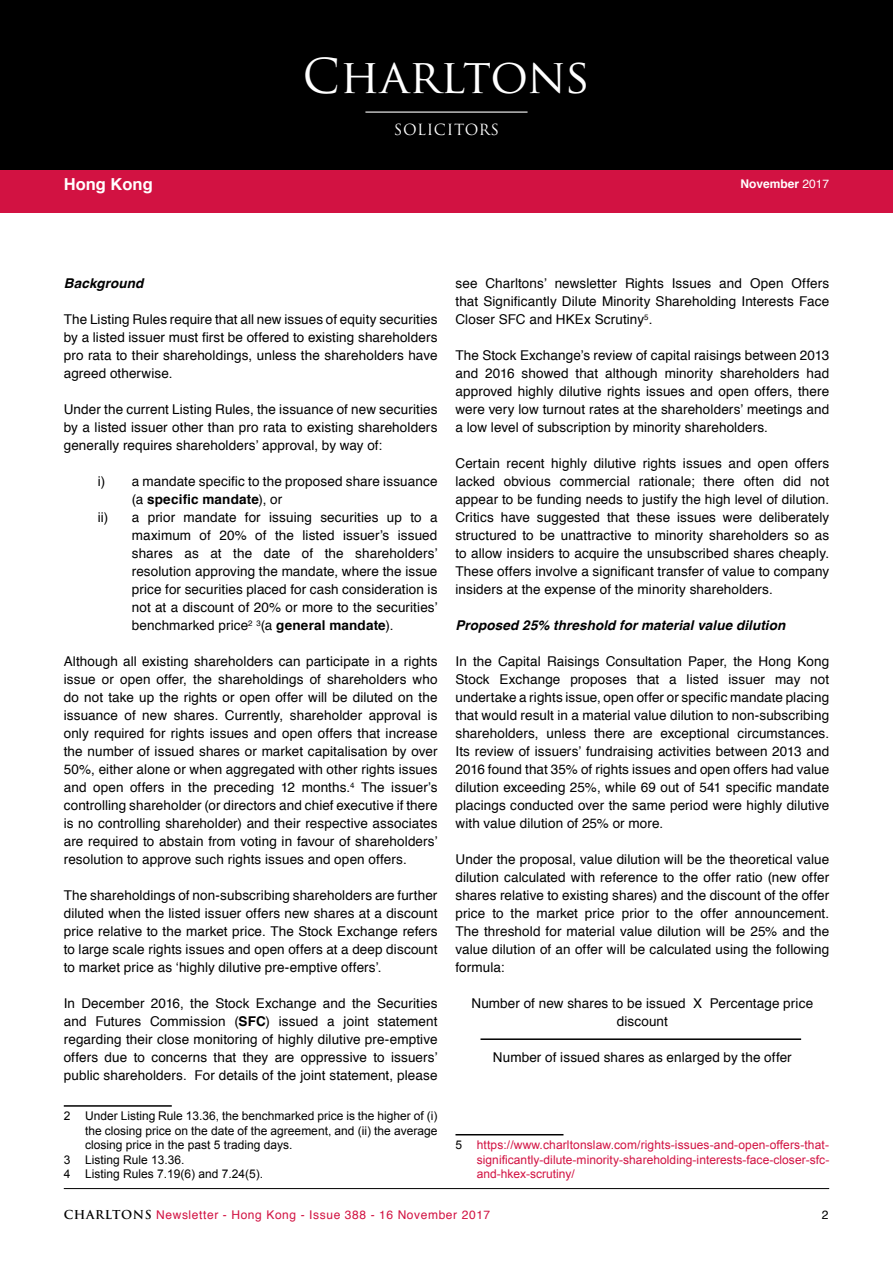
<style>
.page{position:relative;width:893px;height:1263px;background:#fff}
.page>*{position:absolute;margin:0;border:0;box-sizing:border-box;transform-origin:0 0}
.t1{font:46.8px "Trajan Pro";color:#fff}
.t2{font:700 16.5px "Helvetica";color:#fff}
.t3{font:15px "Trajan Pro";letter-spacing:.04em;color:#fff}
.t4{font:13.5px/18px "Helvetica";letter-spacing:.01em;color:#000;text-align:justify}
.t5{font:italic 700 13.5px "Helvetica";letter-spacing:.01em;color:#000}
.t6{font:700 13.5px "Helvetica";letter-spacing:.01em;color:#000}
.t7{font:12px "Arial";color:#000}
.t8{font:12px/14.4px "Arial";letter-spacing:.005em;color:#d21242;text-align:justify}
.t9{font:12px "Helvetica";letter-spacing:.05em;color:#d21242}
.t10{font:700 12px "Helvetica";color:#fff}
.t11{font:12px "Helvetica";color:#000}
.s1{font-weight:400}
.s2{font-weight:700}
.s3{color:#000}
.s4{font-family:"Trajan Pro";font-weight:700;color:#000}
</style>
<div class="page">
<div style="left:0;top:194px;width:893px;height:19px;background:#d21242"></div>
<hr style="left:64px;top:1188px;width:765px;height:1px;background:#000">
<div style="left:0;top:0;width:893px;height:170px;background:#000"></div>
<div style="left:0;top:170px;width:893px;height:32px;background:#d21242"></div>
<hr style="left:365px;top:112px;width:162px;height:1px;background:#fff">
<hr style="left:64px;top:1105px;width:108px;height:2px;background:#000">
<hr style="left:455px;top:1134px;width:108px;height:1px;background:#000">
<hr style="left:480px;top:1038px;width:321px;height:2px;background:#000">
<p class="t2" style="left:64px;top:171px;width:90px">Hong Kong</p>
<h1 class="t1" style="left:303px;top:47px;width:289px">Charltons</h1>
<p class="t3" style="left:394px;top:120px;width:107px">SOLICITORS</p>
<p class="t10" style="left:740px;top:174px;width:90px">November <span class="s1">2017</span></p>
<p class="t5" style="left:64px;top:272px;width:81px">Background</p>
<p class="t4" style="left:64px;top:311px;width:375px">The Listing Rules require that all new issues of equity securities by a listed issuer must first be offered to existing shareholders pro rata to their shareholdings, unless the shareholders have agreed otherwise.</p>
<p class="t4" style="left:64px;top:401px;width:375px">Under the current Listing Rules, the issuance of new securities by a listed issuer other than pro rata to existing shareholders generally requires shareholders’ approval, by way of:</p>
<p class="t4" style="left:98px;top:473px;width:341px">i) a mandate specific to the proposed share issuance</p>
<p class="t6" style="left:132px;top:488px;width:152px"><span class="s1">(a</span> specific mandate<span class="s1">), or</span></p>
<p class="t4" style="left:98px;top:509px;width:341px">ii) a prior mandate for issuing securities up to a</p>
<p class="t4" style="left:132px;top:527px;width:307px">maximum of 20% of the listed issuer’s issued</p>
<p class="t4" style="left:132px;top:545px;width:307px">shares as at the date of the shareholders’</p>
<p class="t4" style="left:132px;top:563px;width:307px">resolution approving the mandate, where the issue</p>
<p class="t4" style="left:132px;top:581px;width:307px">price for securities placed for cash consideration is</p>
<p class="t4" style="left:132px;top:599px;width:307px">not at a discount of 20% or more to the securities’</p>
<p class="t4" style="left:132px;top:617px;width:263px">benchmarked price<sup>2</sup> <sup>3</sup>(a <span class="s2">general mandate</span>).</p>
<p class="t4" style="left:64px;top:653px;width:375px">Although all existing shareholders can participate in a rights issue or open offer, the shareholdings of shareholders who do not take up the rights or open offer will be diluted on the issuance of new shares. Currently, shareholder approval is only required for rights issues and open offers that increase the number of issued shares or market capitalisation by over 50%, either alone or when aggregated with other rights issues and open offers in the preceding 12 months.<sup>4</sup> The issuer’s controlling shareholder (or directors and chief executive if there is no controlling shareholder) and their respective associates are required to abstain from voting in favour of shareholders’ resolution to approve such rights issues and open offers.</p>
<p class="t4" style="left:64px;top:887px;width:375px">The shareholdings of non-subscribing shareholders are further diluted when the listed issuer offers new shares at a discount price relative to the market price. The Stock Exchange refers to large scale rights issues and open offers at a deep discount to market price as ‘highly dilutive pre-emptive offers’.</p>
<p class="t4" style="left:64px;top:995px;width:375px">In December 2016, the Stock Exchange and the Securities and Futures Commission (<span class="s2">SFC</span>) issued a joint statement regarding their close monitoring of highly dilutive pre-emptive offers due to concerns that they are oppressive to issuers’ public shareholders. For details of the joint statement, please</p>
<p class="t7" style="left:64px;top:1108px;width:375px">2 Under Listing Rule 13.36, the benchmarked price is the higher of (i)</p>
<p class="t7" style="left:85px;top:1123px;width:354px">the closing price on the date of the agreement, and (ii) the average</p>
<p class="t7" style="left:85px;top:1137px;width:209px">closing price in the past 5 trading days.</p>
<p class="t7" style="left:64px;top:1151px;width:122px">3 Listing Rule 13.36.</p>
<p class="t7" style="left:64px;top:1166px;width:201px">4 Listing Rules 7.19(6) and 7.24(5).</p>
<p class="t4" style="left:455px;top:275px;width:375px">see Charltons’ newsletter Rights Issues and Open Offers that Significantly Dilute Minority Shareholding Interests Face Closer SFC and HKEx Scrutiny<sup>5</sup>.</p>
<p class="t4" style="left:455px;top:347px;width:375px">The Stock Exchange’s review of capital raisings between 2013 and 2016 showed that although minority shareholders had approved highly dilutive rights issues and open offers, there were very low turnout rates at the shareholders’ meetings and a low level of subscription by minority shareholders.</p>
<p class="t4" style="left:455px;top:455px;width:375px">Certain recent highly dilutive rights issues and open offers lacked obvious commercial rationale; there often did not appear to be funding needs to justify the high level of dilution.<br>Critics have suggested that these issues were deliberately structured to be unattractive to minority shareholders so as to allow insiders to acquire the unsubscribed shares cheaply.<br>These offers involve a significant transfer of value to company insiders at the expense of the minority shareholders.</p>
<p class="t5" style="left:455px;top:614px;width:331px">Proposed 25% threshold for material value dilution</p>
<p class="t4" style="left:455px;top:653px;width:375px">In the Capital Raisings Consultation Paper, the Hong Kong Stock Exchange proposes that a listed issuer may not undertake a rights issue, open offer or specific mandate placing that would result in a material value dilution to non-subscribing shareholders, unless there are exceptional circumstances.<br>Its review of issuers’ fundraising activities between 2013 and 2016 found that 35% of rights issues and open offers had value dilution exceeding 25%, while 69 out of 541 specific mandate placings conducted over the same period were highly dilutive with value dilution of 25% or more.</p>
<p class="t4" style="left:455px;top:851px;width:375px">Under the proposal, value dilution will be the theoretical value dilution calculated with reference to the offer ratio (new offer shares relative to existing shares) and the discount of the offer price to the market price prior to the offer announcement.<br>The threshold for material value dilution will be 25% and the value dilution of an offer will be calculated using the following formula:</p>
<p class="t4" style="left:471px;top:995px;width:343px;text-align:center">Number of new shares to be issued X Percentage price discount</p>
<p class="t4" style="left:493px;top:1049px;width:300px">Number of issued shares as enlarged by the offer</p>
<p class="t8" style="left:477px;top:1138px;width:354px;text-indent:-21px"><span class="s3">5</span> https://www.charltonslaw.com/rights-issues-and-open-offers-that&shy;significantly-dilute-minority-shareholding-interests-face-closer-sfc&shy;and-hkex-scrutiny/</p>
<p class="t9" style="left:64px;top:1206px;width:428px"><span class="s4">CHARLTONS</span> Newsletter - Hong Kong - Issue 388 - 16 November 2017</p>
<p class="t11" style="left:822px;top:1206px;width:8px">2</p>
</div>
